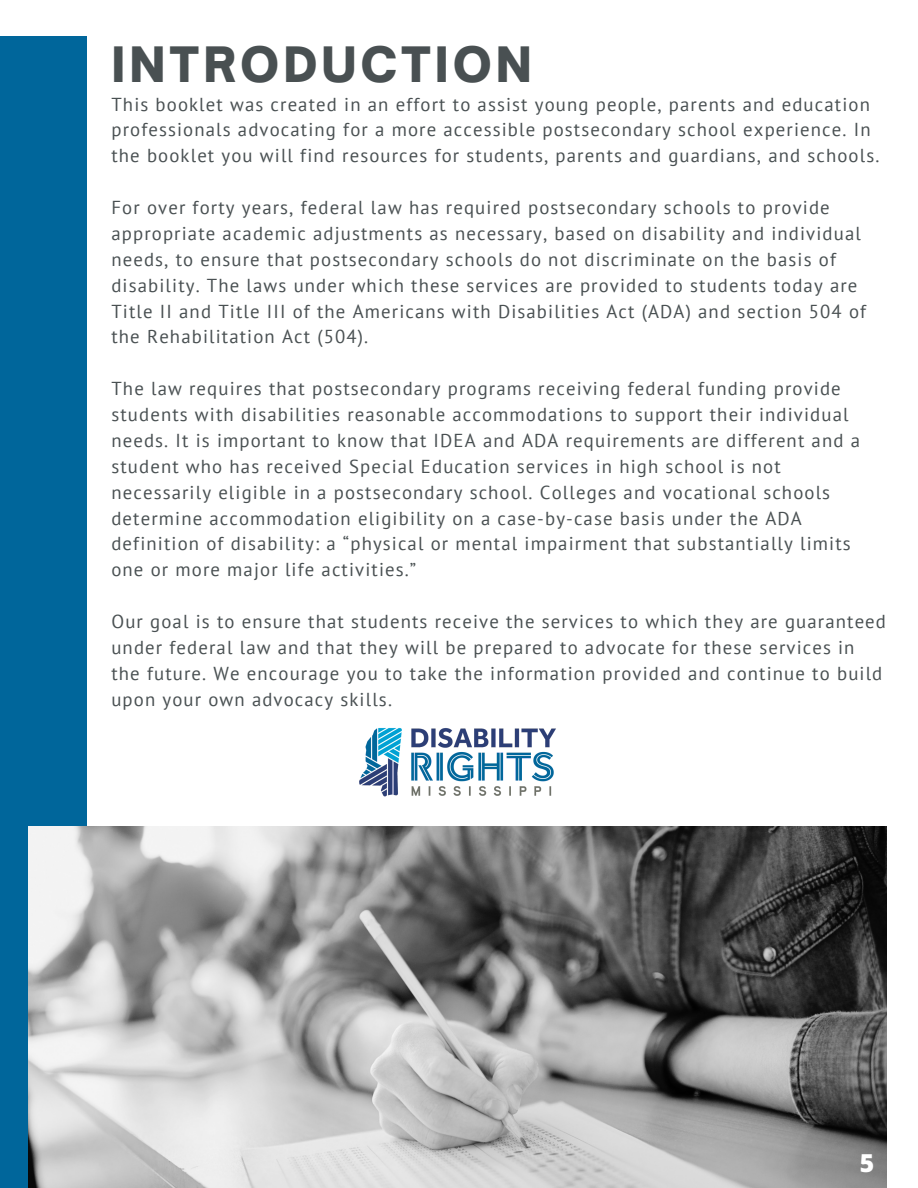
<style>
.page{position:relative;width:918px;height:1188px;background:#fff}
.page>*{position:absolute;margin:0;border:0;box-sizing:border-box;transform-origin:0 0}
.t1{font:900 46.65px "Open Sauce One";letter-spacing:.09em;color:#495052}
.t2{font:800 24.75px "Open Sans";color:#fff}
.t3{font:18.75px/25.8px "PT Sans";letter-spacing:.06em;color:#495052}
</style>
<div class="page">
<div style="left:0;top:37px;width:86px;height:1151px;background:#00669b"></div>
<img style="left:28px;top:826px;width:859px;height:362px">
<img style="left:359px;top:728px;width:197px;height:69px">
<p class="t1" style="left:111px;top:35px;width:422px">INTRODUCTION</p>
<p class="t3" style="left:111px;top:91px;width:770px">This booklet was created in an effort to assist young people, parents and education professionals advocating for a more accessible postsecondary school experience. In the booklet you will find resources for students, parents and guardians, and schools.</p>
<p class="t3" style="left:111px;top:194px;width:756px">For over forty years, federal law has required postsecondary schools to provide appropriate academic adjustments as necessary, based on disability and individual needs, to ensure that postsecondary schools do not discriminate on the basis of disability. The laws under which these services are provided to students today are Title II and Title III of the Americans with Disabilities Act (ADA) and section 504 of the Rehabilitation Act (504).</p>
<p class="t3" style="left:111px;top:375px;width:750px">The law requires that postsecondary programs receiving federal funding provide students with disabilities reasonable accommodations to support their individual needs. It is important to know that IDEA and ADA requirements are different and a student who has received Special Education services in high school is not necessarily eligible in a postsecondary school. Colleges and vocational schools determine accommodation eligibility on a case-by-case basis under the ADA definition of disability: a “physical or mental impairment that substantially limits one or more major life activities.”</p>
<p class="t3" style="left:111px;top:608px;width:776px">Our goal is to ensure that students receive the services to which they are guaranteed under federal law and that they will be prepared to advocate for these services in the future. We encourage you to take the information provided and continue to build upon your own advocacy skills.</p>
<p class="t2" style="left:860px;top:1145px;width:16px">5</p>
</div>
